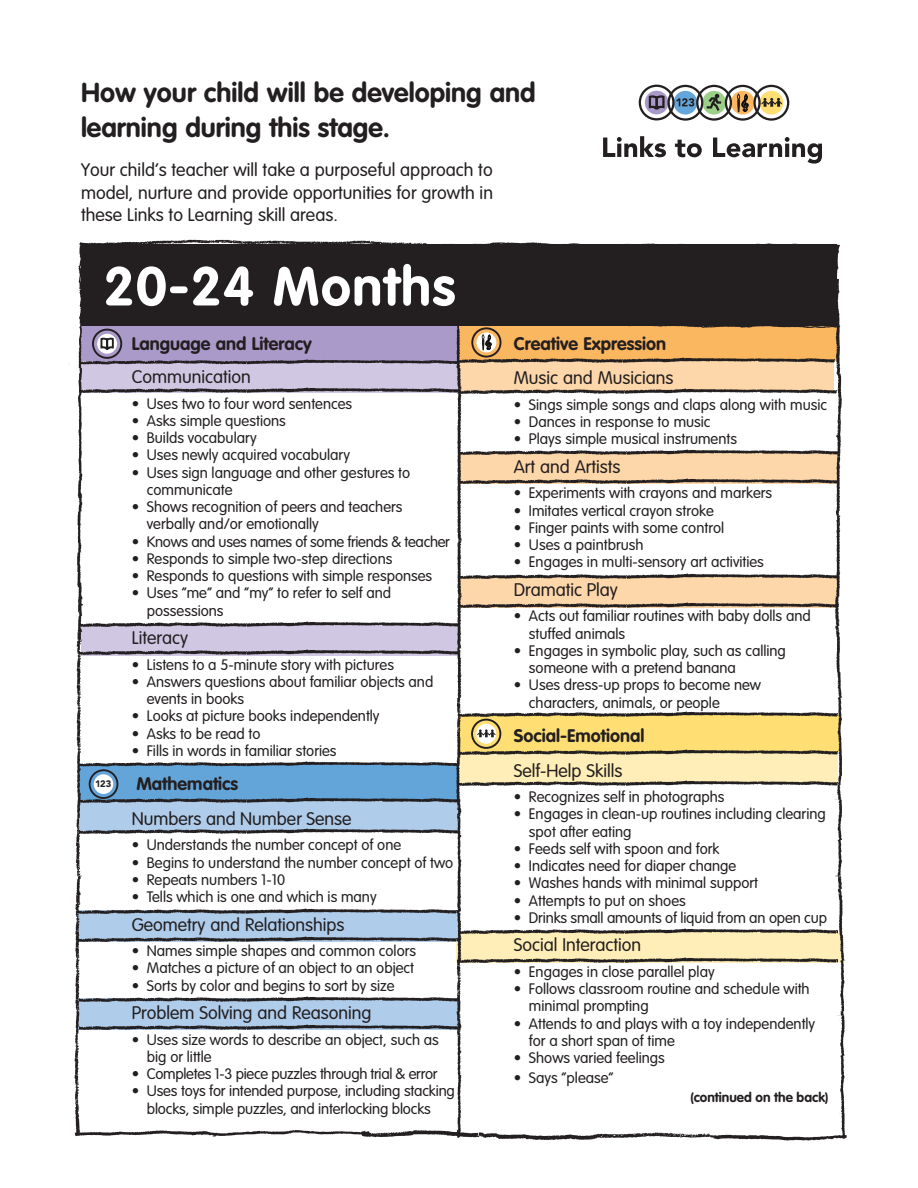
<style>
.page{position:relative;width:918px;height:1188px;background:#fff}
.page>*{position:absolute;margin:0;border:0;box-sizing:border-box;transform-origin:0 0}
.t1{font:700 54px "VAG Rounded";letter-spacing:.025em;color:#fff}
.t2{font:700 27px/34.5px "VAG Rounded";color:#231f20}
.t3{font:300 18px/22.5px "VAG Rounded";color:#231f20;text-align:justify}
.t4{font:700 18px "VAG Rounded";color:#231f20}
.t5{font:300 15px/17.2px "VAG Rounded";color:#231f20}
.t6{font:300 15px "VAG Rounded";letter-spacing:-.02em;color:#231f20}
.t7{font:700 13.5px "VAG Rounded";color:#231f20}
.t8{font:900 9.45px "Avenir";color:#231f20}
.t9{font:900 9.3px "Avenir";color:#231f20}
</style>
<div class="page">
<svg style="left:603px;top:136px;width:63px;height:21px"></svg>
<svg style="left:675px;top:140px;width:27px;height:17px"></svg>
<svg style="left:713px;top:137px;width:109px;height:27px"></svg>
<svg style="left:639px;top:85px;width:150px;height:36px"></svg>
<img style="left:69px;top:288px;width:778px;height:853px">
<img style="left:78px;top:239px;width:762px;height:49px">
<img style="left:78px;top:936px;width:379px;height:13px">
<img style="left:78px;top:907px;width:379px;height:13px">
<img style="left:80px;top:649px;width:379px;height:13px">
<img style="left:80px;top:621px;width:379px;height:12px">
<img style="left:80px;top:387px;width:379px;height:13px">
<img style="left:80px;top:360px;width:379px;height:11px">
<img style="left:80px;top:828px;width:379px;height:12px">
<img style="left:80px;top:797px;width:379px;height:13px">
<img style="left:459px;top:749px;width:379px;height:12px">
<img style="left:459px;top:711px;width:379px;height:12px">
<img style="left:79px;top:761px;width:379px;height:12px">
<div style="left:476px;top:333px;width:20px;height:19px;background:#fff;border-radius:50%"></div>
<div style="left:471px;top:327px;width:31px;height:31px;border:2px solid #231f20;border-radius:50%"></div>
<svg style="left:481px;top:334px;width:11px;height:16px"></svg>
<p class="t2" style="left:81px;top:75px;width:456px">How your child will be developing and learning during this stage.</p>
<p class="t3" style="left:81px;top:159px;width:414px">Your child’s teacher will take a purposeful approach to model, nurture and provide opportunities for growth in these Links to Learning skill areas.</p>
<p class="t8" style="left:478px;top:191px;width:18px">123</p>
<p class="t1" style="left:104px;top:255px;width:353px">20-24 Months</p>
<p class="t9" style="left:95px;top:778px;width:18px">123</p>
<p class="t4" style="left:132px;top:333px;width:181px">Language and Literacy</p>
<p class="t3" style="left:132px;top:365px;width:121px">Communication</p>
<p class="t5" style="left:132px;top:395px;width:222px">• Uses two to four word sentences</p>
<p class="t5" style="left:132px;top:412px;width:156px">• Asks simple questions</p>
<p class="t5" style="left:132px;top:429px;width:126px">• Builds vocabulary</p>
<p class="t5" style="left:132px;top:446px;width:220px">• Uses newly acquired vocabulary</p>
<p class="t5" style="left:147px;top:464px;width:265px;text-indent:-15px">• Uses sign language and other gestures to communicate</p>
<p class="t5" style="left:147px;top:498px;width:257px;text-indent:-15px">• Shows recognition of peers and teachers verbally and/or emotionally</p>
<p class="t6" style="left:132px;top:533px;width:320px">• Knows and uses names of some friends &amp; teacher</p>
<p class="t5" style="left:132px;top:550px;width:262px">• Responds to simple two-step directions</p>
<p class="t5" style="left:132px;top:567px;width:302px">• Responds to questions with simple responses</p>
<p class="t5" style="left:147px;top:584px;width:246px;text-indent:-15px">• Uses “me” and “my” to refer to self and possessions</p>
<p class="t3" style="left:132px;top:626px;width:58px">Literacy</p>
<p class="t5" style="left:132px;top:656px;width:264px">• Listens to a 5-minute story with pictures</p>
<p class="t5" style="left:147px;top:673px;width:288px;text-indent:-15px">• Answers questions about familiar objects and events in books</p>
<p class="t5" style="left:132px;top:707px;width:249px">• Looks at picture books independently</p>
<p class="t5" style="left:132px;top:725px;width:130px">• Asks to be read to</p>
<p class="t5" style="left:132px;top:742px;width:206px">• Fills in words in familiar stories</p>
<p class="t4" style="left:136px;top:773px;width:103px">Mathematics</p>
<p class="t3" style="left:132px;top:807px;width:221px">Numbers and Number Sense</p>
<p class="t5" style="left:132px;top:836px;width:271px">• Understands the number concept of one</p>
<p class="t5" style="left:132px;top:854px;width:323px">• Begins to understand the number concept of two</p>
<p class="t5" style="left:132px;top:871px;width:155px">• Repeats numbers 1-10</p>
<p class="t5" style="left:132px;top:888px;width:246px">• Tells which is one and which is many</p>
<p class="t3" style="left:132px;top:913px;width:214px">Geometry and Relationships</p>
<p class="t5" style="left:132px;top:942px;width:286px">• Names simple shapes and common colors</p>
<p class="t5" style="left:132px;top:959px;width:284px">• Matches a picture of an object to an object</p>
<p class="t5" style="left:132px;top:977px;width:264px">• Sorts by color and begins to sort by size</p>
<p class="t3" style="left:132px;top:1001px;width:241px">Problem Solving and Reasoning</p>
<p class="t5" style="left:147px;top:1031px;width:294px;text-indent:-15px">• Uses size words to describe an object, such as big or little</p>
<p class="t6" style="left:132px;top:1065px;width:307px">• Completes 1-3 piece puzzles through trial &amp; error</p>
<p class="t5" style="left:147px;top:1082px;width:310px;text-indent:-15px">• Uses toys for intended purpose, including stacking blocks, simple puzzles, and interlocking blocks</p>
<p class="t4" style="left:514px;top:333px;width:154px">Creative Expression</p>
<p class="t3" style="left:514px;top:367px;width:161px">Music and Musicians</p>
<p class="t5" style="left:514px;top:396px;width:315px">• Sings simple songs and claps along with music</p>
<p class="t5" style="left:514px;top:413px;width:198px">• Dances in response to music</p>
<p class="t5" style="left:514px;top:431px;width:225px">• Plays simple musical instruments</p>
<p class="t3" style="left:514px;top:455px;width:108px">Art and Artists</p>
<p class="t5" style="left:514px;top:485px;width:260px">• Experiments with crayons and markers</p>
<p class="t5" style="left:514px;top:502px;width:202px">• Imitates vertical crayon stroke</p>
<p class="t5" style="left:514px;top:519px;width:212px">• Finger paints with some control</p>
<p class="t5" style="left:514px;top:536px;width:131px">• Uses a paintbrush</p>
<p class="t5" style="left:514px;top:554px;width:251px">• Engages in multi-sensory art activities</p>
<p class="t3" style="left:514px;top:578px;width:105px">Dramatic Play</p>
<p class="t5" style="left:529px;top:608px;width:283px;text-indent:-15px">• Acts out familiar routines with baby dolls and stuffed animals</p>
<p class="t5" style="left:529px;top:642px;width:258px;text-indent:-15px">• Engages in symbolic play, such as calling someone with a pretend banana</p>
<p class="t5" style="left:529px;top:677px;width:234px;text-indent:-15px">• Uses dress-up props to become new characters, animals, or people</p>
<p class="t4" style="left:514px;top:725px;width:132px">Social-Emotional</p>
<p class="t3" style="left:514px;top:759px;width:110px">Self-Help Skills</p>
<p class="t5" style="left:514px;top:788px;width:212px">• Recognizes self in photographs</p>
<p class="t5" style="left:529px;top:806px;width:298px;text-indent:-15px">• Engages in clean-up routines including clearing spot after eating</p>
<p class="t5" style="left:514px;top:840px;width:207px">• Feeds self with spoon and fork</p>
<p class="t5" style="left:514px;top:857px;width:224px">• Indicates need for diaper change</p>
<p class="t5" style="left:514px;top:875px;width:246px">• Washes hands with minimal support</p>
<p class="t5" style="left:514px;top:892px;width:173px">• Attempts to put on shoes</p>
<p class="t5" style="left:514px;top:909px;width:315px">• Drinks small amounts of liquid from an open cup</p>
<p class="t3" style="left:514px;top:934px;width:129px">Social Interaction</p>
<p class="t5" style="left:514px;top:963px;width:202px">• Engages in close parallel play</p>
<p class="t5" style="left:529px;top:980px;width:282px;text-indent:-15px">• Follows classroom routine and schedule with minimal prompting</p>
<p class="t5" style="left:529px;top:1015px;width:288px;text-indent:-15px">• Attends to and plays with a toy independently for a short span of time</p>
<p class="t5" style="left:514px;top:1049px;width:153px">• Shows varied feelings</p>
<p class="t5" style="left:514px;top:1069px;width:101px">• Says “please”</p>
<p class="t7" style="left:690px;top:1090px;width:139px">(continued on the back)</p>
</div>
